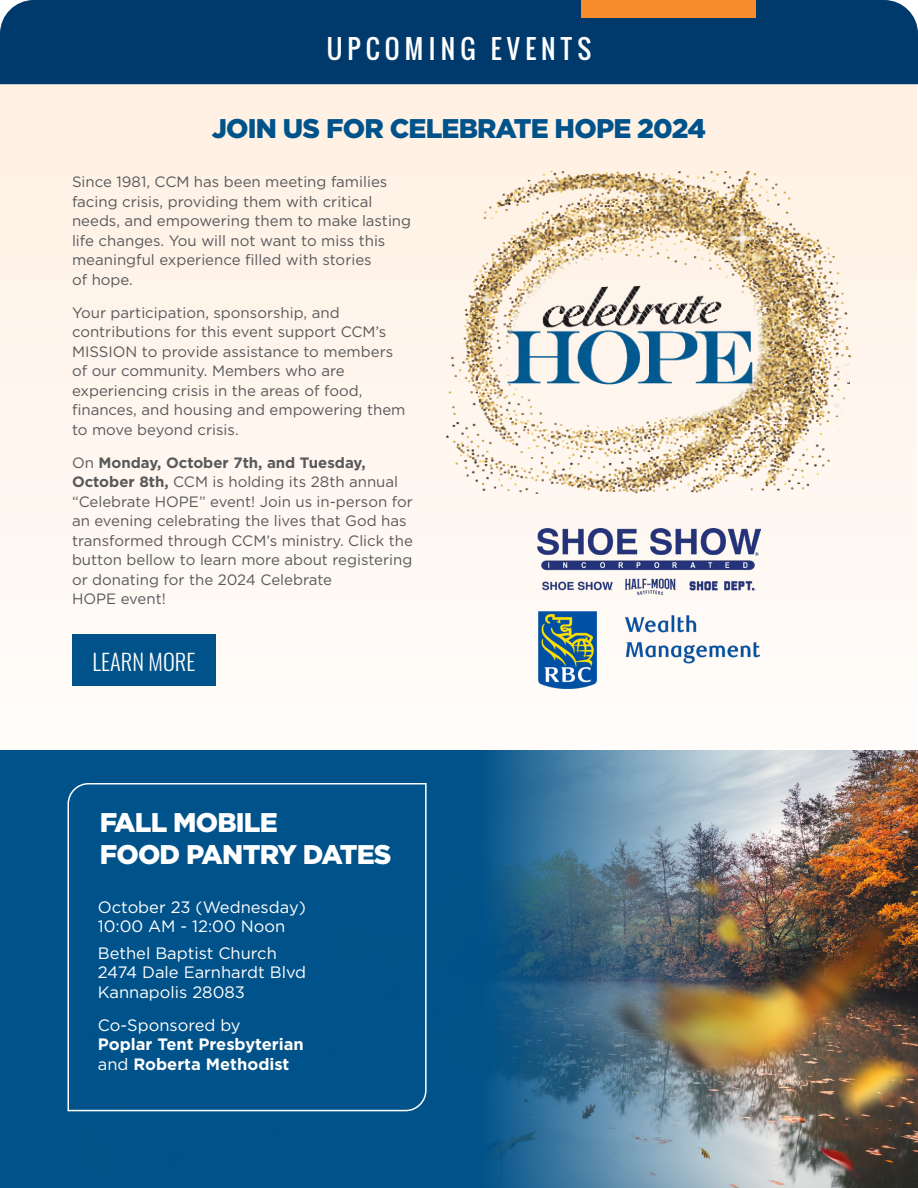
<style>
.page{position:relative;width:918px;height:1188px;background:#fff}
.page>*{position:absolute;margin:0;border:0;box-sizing:border-box;transform-origin:0 0}
.t1{font:900 27px "Gotham";letter-spacing:-.03em;color:#00528a}
.t2{font:900 27px/32.4px "Gotham";letter-spacing:-.03em;color:#fff}
.t3{font:25.8px "Oswald";letter-spacing:.2em;color:#fff}
.t4{font:300 22.5px "Oswald";color:#fff}
.t5{font:16.5px/19.5px "Gotham";color:#fff}
.t6{font:700 16.5px/19.5px "Gotham";color:#fff}
.t7{font:15px/19.5px "Gotham";color:#58595b}
.s1{font-weight:700}
.s2{font-weight:400}
</style>
<div class="page">
<div style="left:0;top:58px;width:917px;height:1130px;background:#fff7ef"></div>
<div style="left:0;top:751px;width:918px;height:437px;background:#00528a"></div>
<img style="left:490px;top:751px;width:428px;height:437px">
<div style="left:0;top:0;width:918px;height:84px;background:#003a6c"></div>
<div style="left:582px;top:0;width:174px;height:17px;background:#f78d2a"></div>
<svg style="left:67px;top:783px;width:360px;height:329px"></svg>
<img style="left:446px;top:171px;width:406px;height:322px">
<div style="left:72px;top:634px;width:144px;height:52px;background:#00528a"></div>
<img style="left:538px;top:611px;width:222px;height:77px">
<img style="left:538px;top:528px;width:222px;height:66px">
<h2 class="t3" style="left:327px;top:30px;width:266px">UPCOMING EVENTS</h2>
<h1 class="t1" style="left:212px;top:110px;width:496px">JOIN US FOR CELEBRATE HOPE 2024</h1>
<p class="t7" style="left:72px;top:172px;width:341px">Since 1981, CCM has been meeting families facing crisis, providing them with critical needs, and empowering them to make lasting life changes. You will not want to miss this meaningful experience filled with stories<br>of hope.</p>
<p class="t7" style="left:72px;top:303px;width:335px">Your participation, sponsorship, and contributions for this event support CCM’s MISSION to provide assistance to members of our community. Members who are experiencing crisis in the areas of food, finances, and housing and empowering them to move beyond crisis.</p>
<p class="t7" style="left:72px;top:453px;width:343px">On <span class="s1">Monday, October 7th, and Tuesday, October 8th,</span> CCM is holding its 28th annual “Celebrate HOPE” event! Join us in-person for an evening celebrating the lives that God has transformed through CCM’s ministry. Click the button bellow to learn more about registering or donating for the 2024 Celebrate<br>HOPE event!</p>
<h3 class="t4" style="left:93px;top:642px;width:104px">LEARN MORE</h3>
<h1 class="t2" style="left:100px;top:806px;width:293px">FALL MOBILE<br>FOOD PANTRY DATES</h1>
<p class="t5" style="left:98px;top:897px;width:210px">October 23 (Wednesday)<br>10:00 AM - 12:00 Noon</p>
<p class="t5" style="left:98px;top:943px;width:210px">Bethel Baptist Church<br>2474 Dale Earnhardt Blvd<br>Kannapolis 28083</p>
<p class="t5" style="left:98px;top:1015px;width:144px">Co-Sponsored by</p>
<p class="t6" style="left:98px;top:1034px;width:208px">Poplar Tent Presbyterian <span class="s2">and</span> Roberta Methodist</p>
</div>
